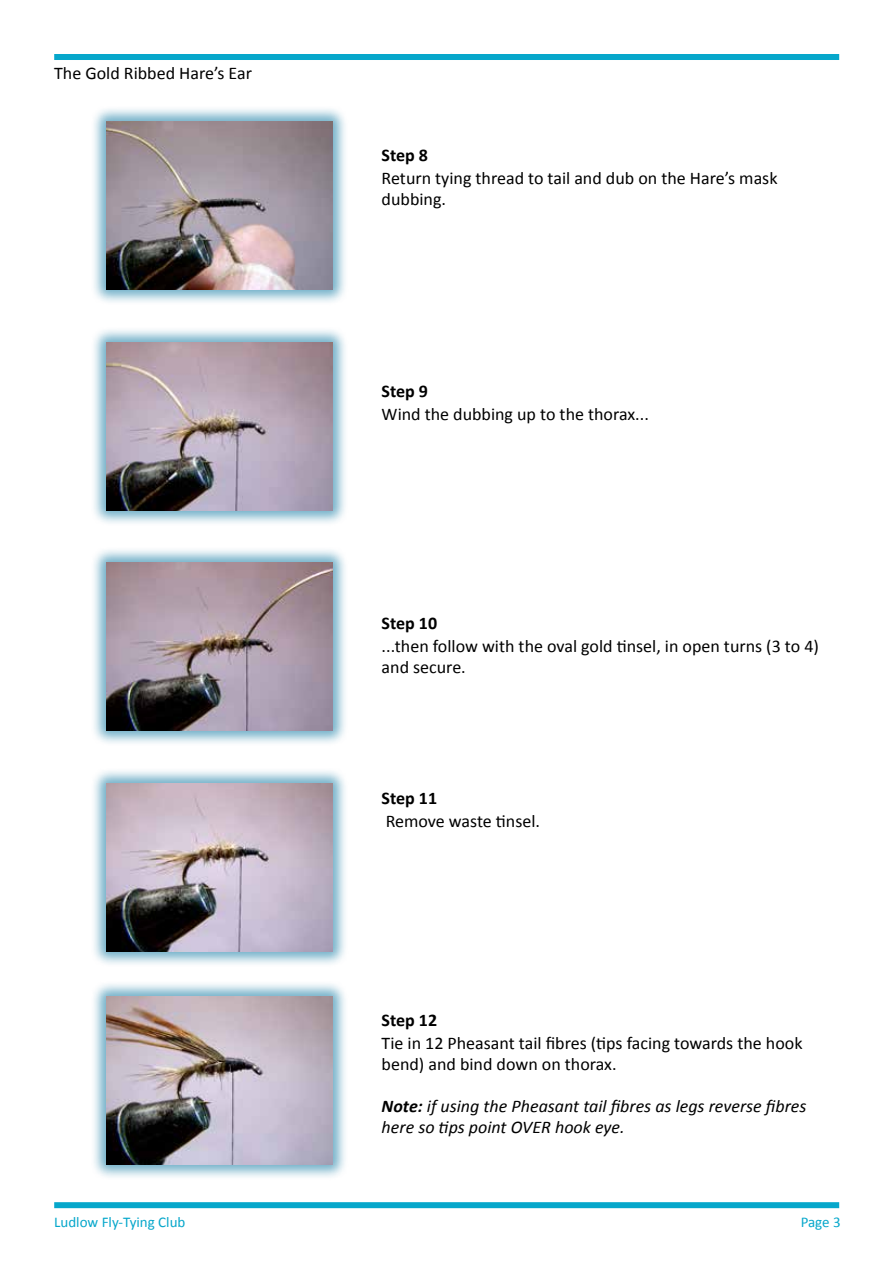
<style>
.page{position:relative;width:893px;height:1263px;background:#fff}
.page>*{position:absolute;margin:0;border:0;box-sizing:border-box;transform-origin:0 0}
.t1{font:17.85px/21px "Calibri";color:#000}
.t2{font:italic 17.85px/21px "Calibri";color:#000}
.t3{font:700 17.85px "Calibri";color:#000}
.t4{font:14.85px "Calibri";color:#06a7cb}
.s1{font-weight:700}
</style>
<div class="page">
<div style="left:54px;top:54px;width:785px;height:6px;background:#06a7cb"></div>
<div style="left:54px;top:1202px;width:785px;height:6px;background:#06a7cb"></div>
<div style="left:90px;top:106px;width:258px;height:200px;background:#00719d;opacity:.55"></div>
<img style="left:106px;top:122px;width:226px;height:168px">
<div style="left:90px;top:547px;width:258px;height:200px;background:#00719d;opacity:.55"></div>
<img style="left:106px;top:563px;width:226px;height:168px">
<div style="left:90px;top:326px;width:258px;height:201px;background:#00719d;opacity:.55"></div>
<img style="left:106px;top:342px;width:226px;height:168px">
<div style="left:90px;top:767px;width:258px;height:200px;background:#00719d;opacity:.55"></div>
<img style="left:106px;top:783px;width:226px;height:168px">
<div style="left:90px;top:980px;width:258px;height:201px;background:#00719d;opacity:.55"></div>
<img style="left:106px;top:996px;width:226px;height:168px">
<p class="t1" style="left:54px;top:63px;width:199px">The Gold Ribbed Hare’s Ear</p>
<p class="t3" style="left:382px;top:144px;width:48px">Step 8</p>
<p class="t1" style="left:382px;top:168px;width:397px">Return tying thread to tail and dub on the Hare’s mask dubbing.</p>
<p class="t3" style="left:382px;top:379px;width:48px">Step 9</p>
<p class="t1" style="left:382px;top:404px;width:269px">Wind the dubbing up to the thorax...</p>
<p class="t3" style="left:382px;top:612px;width:57px">Step 10</p>
<p class="t1" style="left:382px;top:636px;width:439px">...then follow with the oval gold tinsel, in open turns (3 to 4) and secure.</p>
<p class="t3" style="left:382px;top:786px;width:57px">Step 11</p>
<p class="t1" style="left:386px;top:810px;width:156px">Remove waste tinsel.</p>
<p class="t3" style="left:382px;top:1008px;width:57px">Step 12</p>
<p class="t1" style="left:382px;top:1033px;width:422px">Tie in 12 Pheasant tail fibres (tips facing towards the hook bend) and bind down on thorax.</p>
<p class="t2" style="left:382px;top:1095px;width:426px"><span class="s1">Note:</span> if using the Pheasant tail fibres as legs reverse fibres here so tips point OVER hook eye.</p>
<p class="t4" style="left:54px;top:1212px;width:133px">Ludlow Fly-Tying Club</p>
<p class="t4" style="left:801px;top:1212px;width:42px">Page 3</p>
</div>
